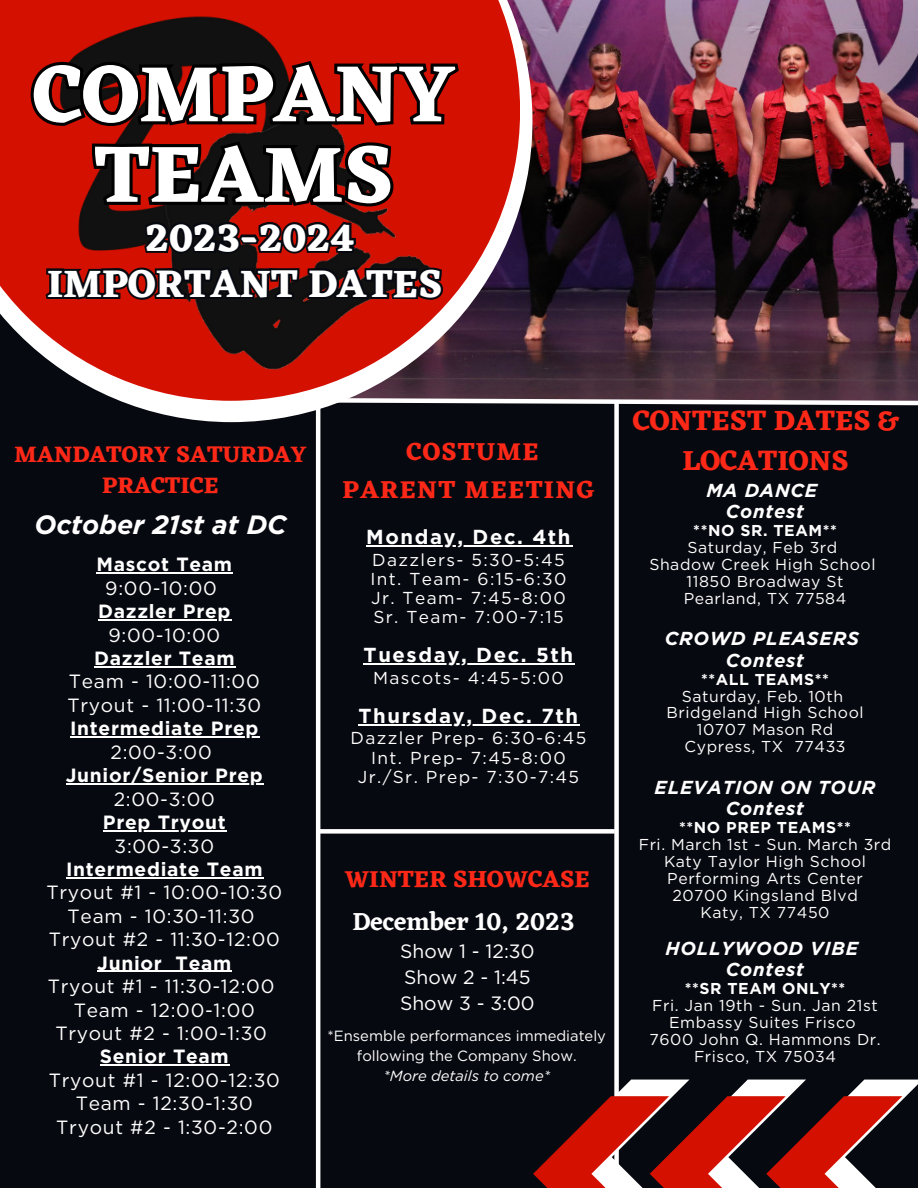
<style>
.page{position:relative;width:918px;height:1188px;background:#070910}
.page>*{position:absolute;margin:0;border:0;box-sizing:border-box;transform-origin:0 0}
.t1{font:700 82.5px/80.6px "Eczar";color:#fff;text-align:center}
.t2{font:700 39.75px "Eczar";color:#fff}
.t3{font:700 28.65px/39.3px "Eczar";color:#fd2817;text-align:center}
.t4{font:italic 700 26.4px "Gotham";color:#fff}
.t5{font:600 25.5px "Eczar";color:#fff}
.t6{font:700 25.35px "Eczar";letter-spacing:.05em;color:#fd2817}
.t7{font:700 24px "Eczar";color:#fd2817}
.t8{font:700 23.25px/31.5px "Eczar";color:#fd2817;text-align:center}
.t9{font:700 20.25px "Gotham";letter-spacing:.08em;color:#fff}
.t10{font:19.2px "Gotham";letter-spacing:.035em;color:#fff}
.t11{font:700 19.2px "Gotham";letter-spacing:.035em;color:#fff}
.t12{font:italic 700 18.75px/21.3px "Gotham";letter-spacing:.035em;color:#fff;text-align:center}
.t13{font:17.25px "Gotham";letter-spacing:.08em;color:#fff}
.t14{font:15.75px "Gotham";letter-spacing:.035em;color:#fff}
.t15{font:700 15.75px "Gotham";letter-spacing:.035em;color:#fff}
.t16{font:14.7px/20px "Gotham";color:#fff;text-align:center}
.t17{font:italic 14.7px "Gotham";color:#fff}
</style>
<div class="page">
<hr style="left:316px;top:400px;width:4px;height:788px;background:#fff">
<div style="left:614px;top:371px;width:5px;height:817px;background:#fff"></div>
<img style="left:532px;top:0;width:386px;height:396px">
<svg style="left:120px;top:0;width:412px;height:422px"></svg>
<svg style="left:63px;top:0;width:457px;height:401px;background:#ad3f3d"></svg>
<img style="left:0;top:0;width:439px;height:371px">
<svg style="left:533px;top:1080px;width:385px;height:108px"></svg>
<svg style="left:27px;top:35px;width:435px;height:175px"></svg>
<hr style="left:366px;top:545px;width:206px;height:1px;background:#fff">
<hr style="left:364px;top:663px;width:211px;height:2px;background:#fff">
<hr style="left:359px;top:724px;width:221px;height:1px;background:#fff">
<svg style="left:43px;top:216px;width:403px;height:90px"></svg>
<hr style="left:96px;top:572px;width:137px;height:1px;background:#fff">
<hr style="left:98px;top:619px;width:133px;height:1px;background:#fff">
<hr style="left:94px;top:666px;width:141px;height:1px;background:#fff">
<hr style="left:70px;top:736px;width:189px;height:1px;background:#fff">
<hr style="left:66px;top:783px;width:198px;height:1px;background:#fff">
<hr style="left:103px;top:830px;width:123px;height:1px;background:#fff">
<hr style="left:66px;top:877px;width:197px;height:1px;background:#fff">
<hr style="left:97px;top:971px;width:66px;height:1px;background:#fff">
<svg style="left:163px;top:971px;width:13px;height:1px"></svg>
<hr style="left:176px;top:971px;width:56px;height:1px;background:#fff">
<hr style="left:100px;top:1064px;width:130px;height:2px;background:#fff">
<div style="left:320px;top:829px;width:295px;height:5px;background:#fff"></div>
<svg style="left:316px;top:396px;width:602px;height:12px"></svg>
<p class="t1" style="left:33px;top:53px;width:423px">COMPANY<br>TEAMS</p>
<p class="t2" style="left:145px;top:214px;width:211px">2023-2024</p>
<p class="t2" style="left:47px;top:260px;width:397px">IMPORTANT DATES</p>
<p class="t8" style="left:14px;top:438px;width:294px">MANDATORY SATURDAY<br>PRACTICE</p>
<p class="t4" style="left:34px;top:509px;width:254px">October 21st at DC</p>
<p class="t11" style="left:96px;top:553px;width:137px">Mascot Team</p>
<p class="t10" style="left:105px;top:576px;width:113px">9:00-10:00</p>
<p class="t11" style="left:98px;top:600px;width:134px">Dazzler Prep</p>
<p class="t10" style="left:109px;top:623px;width:113px">9:00-10:00</p>
<p class="t11" style="left:94px;top:647px;width:142px">Dazzler Team</p>
<p class="t10" style="left:69px;top:670px;width:192px">Team - 10:00-11:00</p>
<p class="t10" style="left:67px;top:693px;width:195px">Tryout - 11:00-11:30</p>
<p class="t11" style="left:70px;top:717px;width:190px">Intermediate Prep</p>
<p class="t10" style="left:111px;top:740px;width:103px">2:00-3:00</p>
<p class="t11" style="left:66px;top:764px;width:199px">Junior/Senior Prep</p>
<p class="t10" style="left:114px;top:787px;width:103px">2:00-3:00</p>
<p class="t11" style="left:103px;top:811px;width:124px">Prep Tryout</p>
<p class="t10" style="left:115px;top:834px;width:101px">3:00-3:30</p>
<p class="t11" style="left:66px;top:858px;width:198px">Intermediate Team</p>
<p class="t10" style="left:46px;top:881px;width:237px">Tryout #1 - 10:00-10:30</p>
<p class="t10" style="left:68px;top:904px;width:188px">Team - 10:30-11:30</p>
<p class="t10" style="left:49px;top:928px;width:233px">Tryout #2 - 11:30-12:00</p>
<p class="t11" style="left:97px;top:951px;width:136px">Junior Team</p>
<p class="t10" style="left:48px;top:975px;width:228px">Tryout #1 - 11:30-12:00</p>
<p class="t10" style="left:74px;top:998px;width:183px">Team - 12:00-1:00</p>
<p class="t10" style="left:55px;top:1022px;width:213px">Tryout #2 - 1:00-1:30</p>
<p class="t11" style="left:100px;top:1045px;width:130px">Senior Team</p>
<p class="t10" style="left:49px;top:1068px;width:233px">Tryout #1 - 12:00-12:30</p>
<p class="t10" style="left:76px;top:1092px;width:179px">Team - 12:30-1:30</p>
<p class="t10" style="left:56px;top:1115px;width:218px">Tryout #2 - 1:30-2:00</p>
<p class="t6" style="left:406px;top:436px;width:134px">COSTUME</p>
<p class="t6" style="left:343px;top:474px;width:254px">PARENT MEETING</p>
<p class="t9" style="left:366px;top:525px;width:206px">Monday, Dec. 4th</p>
<p class="t13" style="left:372px;top:549px;width:194px">Dazzlers- 5:30-5:45</p>
<p class="t13" style="left:370px;top:568px;width:198px">Int. Team- 6:15-6:30</p>
<p class="t13" style="left:371px;top:587px;width:196px">Jr. Team- 7:45-8:00</p>
<p class="t13" style="left:373px;top:606px;width:192px">Sr. Team- 7:00-7:15</p>
<p class="t9" style="left:364px;top:643px;width:211px">Tuesday, Dec. 5th</p>
<p class="t13" style="left:373px;top:667px;width:192px">Mascots- 4:45-5:00</p>
<p class="t9" style="left:359px;top:704px;width:221px">Thursday, Dec. 7th</p>
<p class="t13" style="left:351px;top:728px;width:237px">Dazzler Prep- 6:30-6:45</p>
<p class="t13" style="left:371px;top:747px;width:196px">Int. Prep- 7:45-8:00</p>
<p class="t13" style="left:358px;top:766px;width:223px">Jr./Sr. Prep- 7:30-7:45</p>
<p class="t7" style="left:345px;top:865px;width:246px">WINTER SHOWCASE</p>
<p class="t5" style="left:353px;top:906px;width:224px">December 10, 2023</p>
<p class="t10" style="left:400px;top:940px;width:136px">Show 1 - 12:30</p>
<p class="t10" style="left:404px;top:966px;width:128px">Show 2 - 1:45</p>
<p class="t10" style="left:400px;top:992px;width:136px">Show 3 - 3:00</p>
<p class="t16" style="left:328px;top:1025px;width:280px">*Ensemble performances immediately following the Company Show.</p>
<p class="t17" style="left:384px;top:1066px;width:168px">*More details to come*</p>
<p class="t3" style="left:633px;top:401px;width:267px">CONTEST DATES &amp;<br>LOCATIONS</p>
<p class="t12" style="left:706px;top:479px;width:112px">MA DANCE</p>
<p class="t12" style="left:726px;top:501px;width:80px">Contest</p>
<p class="t15" style="left:693px;top:521px;width:145px">**NO SR. TEAM**</p>
<p class="t14" style="left:687px;top:538px;width:151px">Saturday, Feb 3rd</p>
<p class="t14" style="left:649px;top:555px;width:228px">Shadow Creek High School</p>
<p class="t14" style="left:687px;top:572px;width:159px">11850 Broadway St</p>
<p class="t14" style="left:684px;top:589px;width:164px">Pearland, TX 77584</p>
<p class="t12" style="left:665px;top:628px;width:196px">CROWD PLEASERS</p>
<p class="t12" style="left:726px;top:649px;width:80px">Contest</p>
<p class="t15" style="left:701px;top:670px;width:129px">**ALL TEAMS**</p>
<p class="t14" style="left:682px;top:686px;width:163px">Saturday, Feb. 10th</p>
<p class="t14" style="left:667px;top:703px;width:199px">Bridgeland High School</p>
<p class="t14" style="left:697px;top:720px;width:138px">10707 Mason Rd</p>
<p class="t14" style="left:685px;top:737px;width:163px">Cypress, TX 77433</p>
<p class="t12" style="left:655px;top:776px;width:223px">ELEVATION ON TOUR<br>Contest</p>
<p class="t15" style="left:679px;top:818px;width:173px">**NO PREP TEAMS**</p>
<p class="t14" style="left:639px;top:835px;width:254px">Fri. March 1st - Sun. March 3rd</p>
<p class="t14" style="left:664px;top:852px;width:204px">Katy Taylor High School</p>
<p class="t14" style="left:667px;top:869px;width:197px">Performing Arts Center</p>
<p class="t14" style="left:672px;top:886px;width:187px">20700 Kingsland Blvd</p>
<p class="t14" style="left:701px;top:902px;width:130px">Katy, TX 77450</p>
<p class="t12" style="left:666px;top:937px;width:194px">HOLLYWOOD VIBE</p>
<p class="t12" style="left:726px;top:959px;width:80px">Contest</p>
<p class="t15" style="left:685px;top:979px;width:162px">**SR TEAM ONLY**</p>
<p class="t14" style="left:652px;top:996px;width:227px">Fri. Jan 19th - Sun. Jan 21st</p>
<p class="t14" style="left:669px;top:1013px;width:188px">Embassy Suites Frisco</p>
<p class="t14" style="left:649px;top:1030px;width:233px">7600 John Q. Hammons Dr.</p>
<p class="t14" style="left:694px;top:1046px;width:144px">Frisco, TX 75034</p>
</div>
